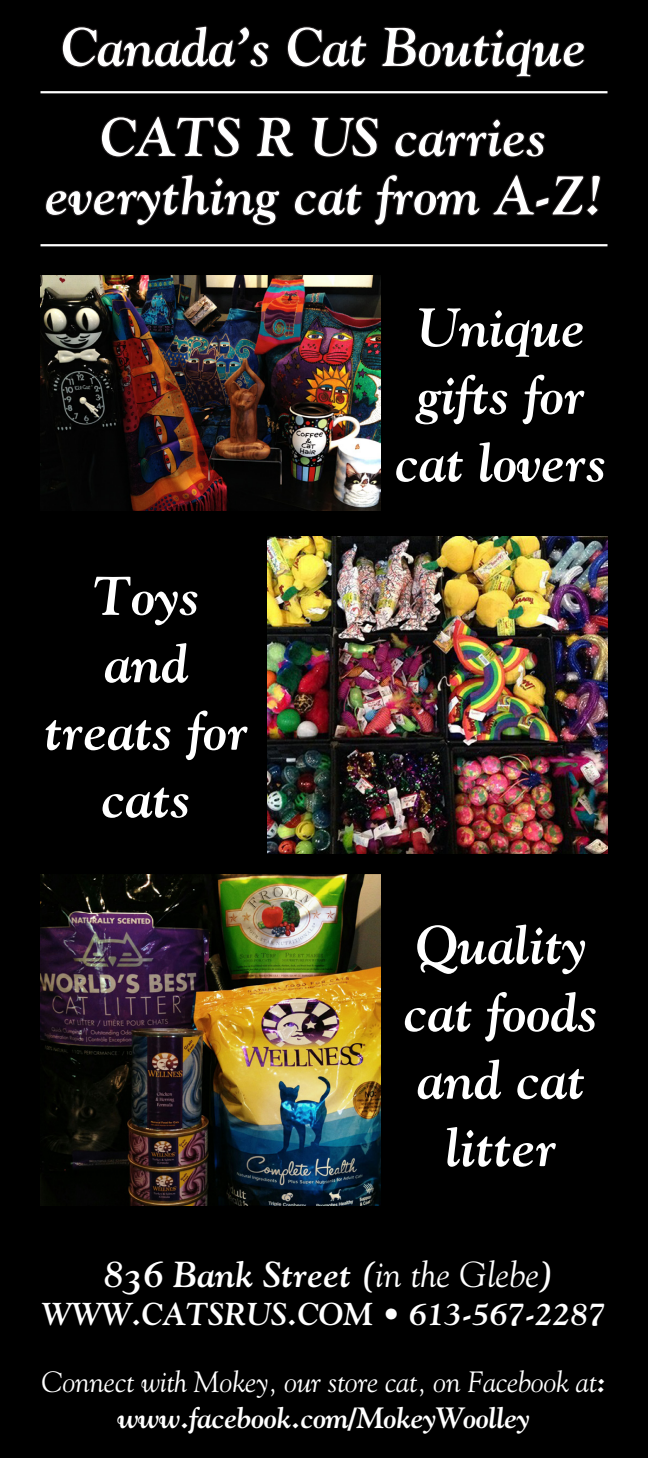
<style>
.page{position:relative;width:648px;height:1458px;background:#000}
.page>*{position:absolute;margin:0;border:0;box-sizing:border-box;transform-origin:0 0}
.t1{font:54px/67.5px "Goudy Bold Italic Os F";color:#fff;text-align:center}
.t2{font:36px "Goudy Bold Italic Os F";color:#fff}
.t3{font:31.5px "Goudy Bold Italic Os F";color:#fff}
.t4{font:italic 29.25px "Goudy";letter-spacing:-.01em;color:#fff}
.t5{font:29.25px "Goudy Bold Italic Os F";letter-spacing:-.01em;color:#fff}
.s1{font-family:"Goudy";font-style:italic}
.s2{font-family:"Goudy";font-weight:700;font-style:italic}
.s3{font-family:"Goudy Bold Italic Os F";font-style:normal}
</style>
<div class="page">
<svg style="left:44px;top:25px;width:558px;height:201px"></svg>
<img style="left:40px;top:276px;width:341px;height:234px">
<img style="left:40px;top:875px;width:341px;height:330px">
<img style="left:267px;top:537px;width:341px;height:317px">
<hr style="left:40px;top:91px;width:568px;height:2px;background:#fff">
<hr style="left:40px;top:244px;width:568px;height:2px;background:#fff">
<p class="t1" style="left:61px;top:12px;width:527px">Canada’s Cat Boutique</p>
<p class="t1" style="left:45px;top:107px;width:559px;line-height:58.5px">CATS R US carries everything cat from A-Z!</p>
<p class="t1" style="left:93px;top:561px;width:109px">Toys</p>
<p class="t1" style="left:45px;top:629px;width:205px">and treats for cats</p>
<p class="t1" style="left:395px;top:293px;width:214px">Unique gifts for cat lovers</p>
<p class="t1" style="left:404px;top:910px;width:196px">Quality cat foods and cat litter</p>
<p class="t2" style="left:103px;top:1252px;width:452px">836 Bank Street (<span class="s1">in the Glebe</span>)</p>
<p class="t3" style="left:42px;top:1294px;width:565px">WWW.CATSRUS.COM • <span class="s2">613-567-2287</span></p>
<p class="t4" style="left:42px;top:1365px;width:566px">Connect with Mokey, our store cat, on Facebook at<span class="s3">:</span></p>
<p class="t5" style="left:118px;top:1399px;width:414px">www.facebook.com/MokeyWoolley</p>
</div>
